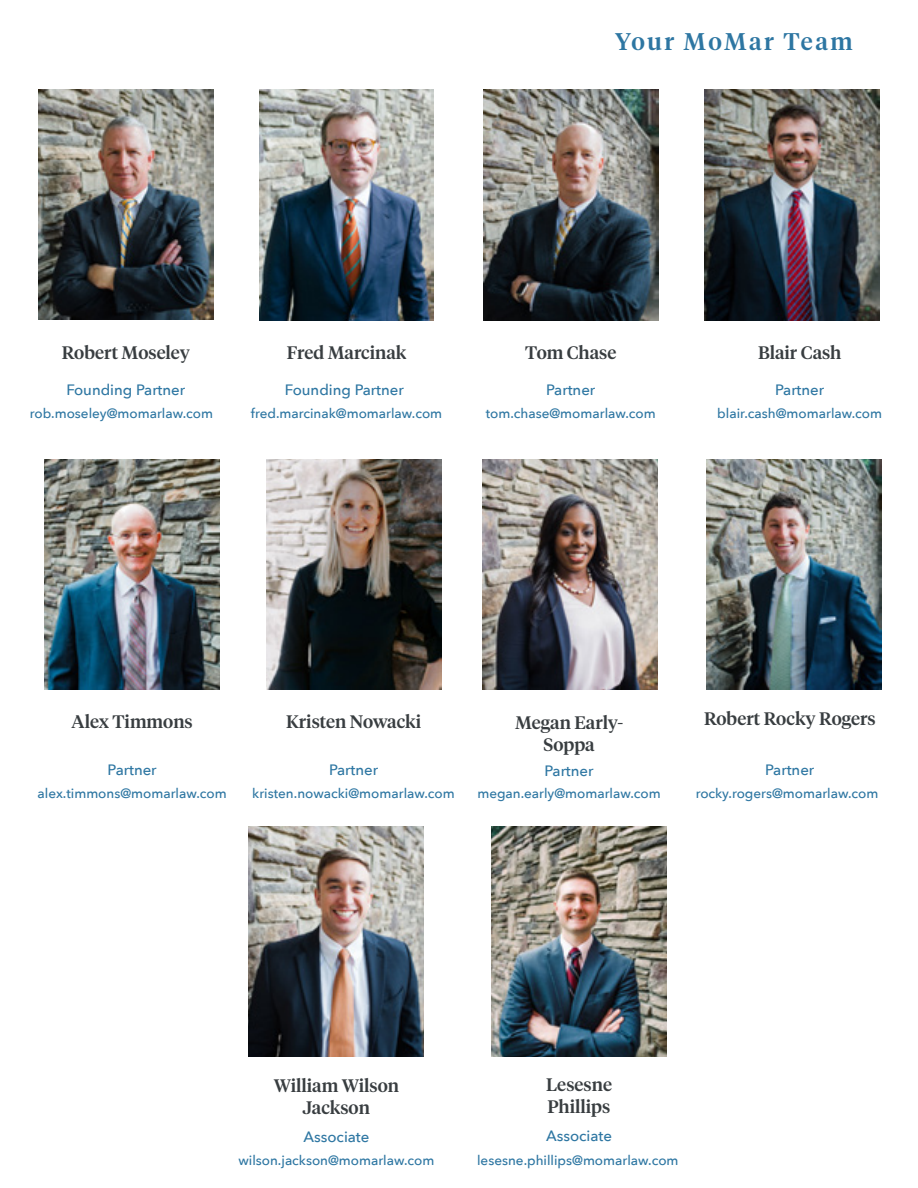
<style>
.page{position:relative;width:918px;height:1188px;background:#fff}
.page>*{position:absolute;margin:0;border:0;box-sizing:border-box;transform-origin:0 0}
.t1{font:500 24px "Tiempos Headline";letter-spacing:.1em;color:#2d76a2}
.t2{font:500 18px/21.6px "Tiempos Headline";color:#383d40;text-align:center}
.t3{font:500 15px "Avenir Next";color:#2d76a2}
.t4{font:500 13.5px "Avenir Next";color:#2d76a2}
</style>
<div class="page">
<img style="left:38px;top:90px;width:175px;height:230px">
<img style="left:259px;top:90px;width:175px;height:230px">
<img style="left:483px;top:90px;width:175px;height:230px">
<img style="left:483px;top:460px;width:175px;height:230px">
<img style="left:704px;top:90px;width:175px;height:230px">
<img style="left:707px;top:460px;width:174px;height:230px">
<img style="left:249px;top:826px;width:175px;height:231px">
<img style="left:492px;top:826px;width:175px;height:231px">
<img style="left:45px;top:459px;width:175px;height:230px">
<img style="left:266px;top:459px;width:175px;height:230px">
<h1 class="t1" style="left:615px;top:25px;width:239px">Your MoMar Team</h1>
<h2 class="t2" style="left:62px;top:341px;width:130px">Robert Moseley</h2>
<h2 class="t2" style="left:287px;top:341px;width:121px">Fred Marcinak</h2>
<h2 class="t2" style="left:525px;top:341px;width:93px">Tom Chase</h2>
<h2 class="t2" style="left:758px;top:341px;width:85px">Blair Cash</h2>
<p class="t3" style="left:66px;top:377px;width:120px">Founding Partner</p>
<p class="t3" style="left:285px;top:377px;width:120px">Founding Partner</p>
<p class="t3" style="left:546px;top:377px;width:51px">Partner</p>
<p class="t3" style="left:775px;top:377px;width:51px">Partner</p>
<p class="t4" style="left:30px;top:402px;width:185px">rob.moseley@momarlaw.com</p>
<p class="t4" style="left:251px;top:402px;width:193px">fred.marcinak@momarlaw.com</p>
<p class="t4" style="left:486px;top:402px;width:172px">tom.chase@momarlaw.com</p>
<p class="t4" style="left:717px;top:402px;width:166px">blair.cash@momarlaw.com</p>
<h2 class="t2" style="left:72px;top:710px;width:123px">Alex Timmons</h2>
<h2 class="t2" style="left:286px;top:710px;width:137px">Kristen Nowacki</h2>
<h2 class="t2" style="left:515px;top:711px;width:110px">Megan Early-<br>Soppa</h2>
<h2 class="t2" style="left:704px;top:707px;width:173px">Robert Rocky Rogers</h2>
<p class="t3" style="left:108px;top:757px;width:51px">Partner</p>
<p class="t3" style="left:329px;top:757px;width:51px">Partner</p>
<p class="t3" style="left:545px;top:758px;width:51px">Partner</p>
<p class="t3" style="left:765px;top:757px;width:51px">Partner</p>
<p class="t4" style="left:38px;top:782px;width:191px">alex.timmons@momarlaw.com</p>
<p class="t4" style="left:252px;top:782px;width:204px">kristen.nowacki@momarlaw.com</p>
<p class="t4" style="left:477px;top:782px;width:185px">megan.early@momarlaw.com</p>
<p class="t4" style="left:696px;top:782px;width:184px">rocky.rogers@momarlaw.com</p>
<h2 class="t2" style="left:274px;top:1074px;width:127px">William Wilson<br>Jackson</h2>
<h2 class="t2" style="left:546px;top:1073px;width:67px;text-align:left">Lesesne<br>Phillips</h2>
<p class="t3" style="left:303px;top:1124px;width:67px">Associate</p>
<p class="t3" style="left:546px;top:1123px;width:67px">Associate</p>
<p class="t4" style="left:238px;top:1149px;width:198px">wilson.jackson@momarlaw.com</p>
<p class="t4" style="left:477px;top:1148px;width:203px">lesesne.phillips@momarlaw.com</p>
</div>
